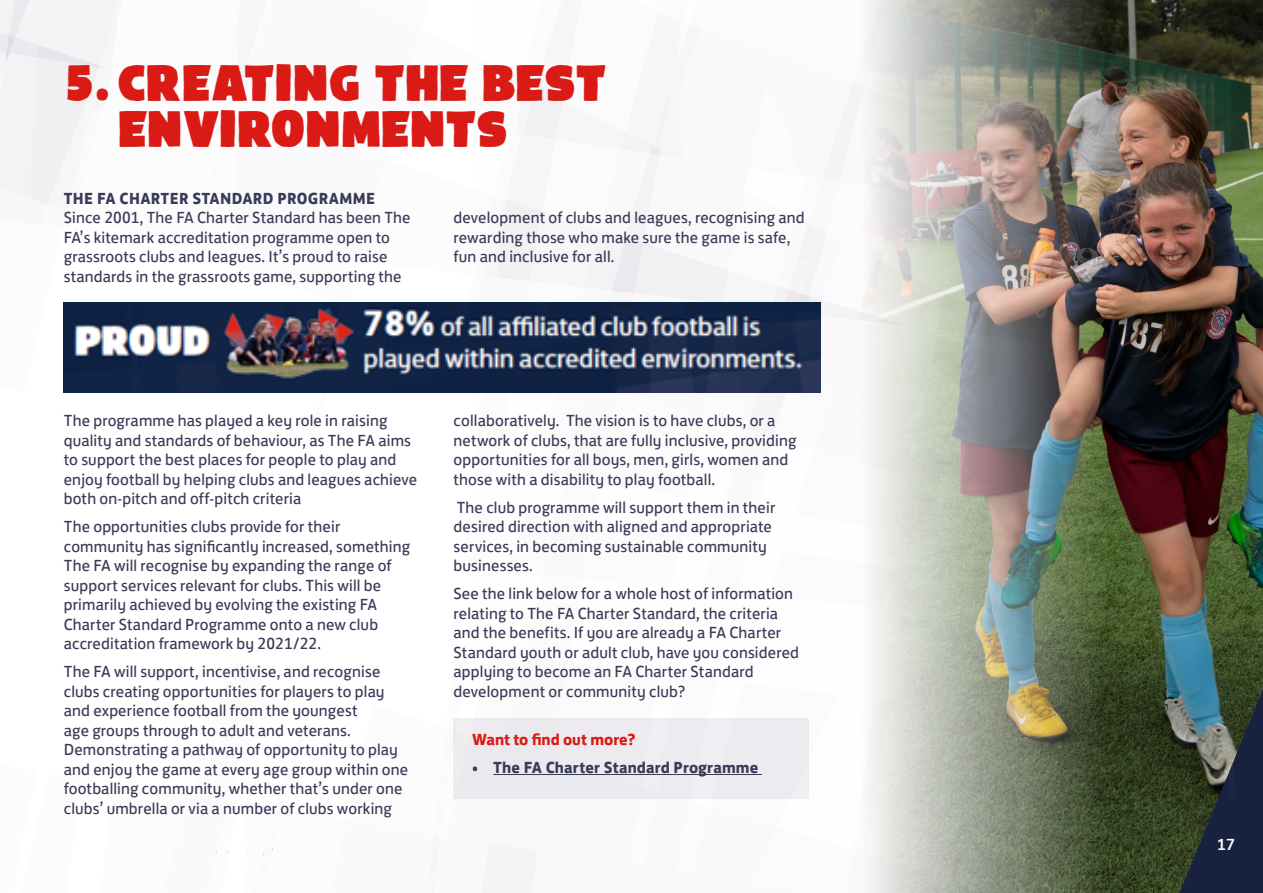
<style>
.page{position:relative;width:1263px;height:893px;background:#fff}
.page>*{position:absolute;margin:0;border:0;box-sizing:border-box;transform-origin:0 0}
.t1{font:45px/46.5px "FA Brush";color:#da1a15}
.t2{font:16.5px/19.5px "FS Jack";letter-spacing:.01em;color:#393c58}
.t3{font:700 16.5px "FS Jack";letter-spacing:.01em;color:#393c58}
.t4{font:700 16.5px "FS Jack";color:#da1a15}
.t5{font:500 16.5px "FS Jack";color:#fff}
.s1{font-weight:400}
</style>
<div class="page">
<img style="left:0;top:0;width:1263px;height:893px">
<h1 class="t1" style="left:119px;top:63px;width:489px;text-indent:-56px">5. CREATING THE BEST<br>ENVIRONMENTS</h1>
<p class="t3" style="left:64px;top:184px;width:313px">THE FA CHARTER STANDARD PROGRAMME</p>
<p class="t2" style="left:64px;top:206px;width:348px">Since 2001, The FA Charter Standard has been The FA’s kitemark accreditation programme open to grassroots clubs and leagues. It’s proud to raise standards in the grassroots game, supporting the</p>
<p class="t2" style="left:454px;top:207px;width:353px">development of clubs and leagues, recognising and rewarding those who make sure the game is safe, fun and inclusive for all.</p>
<p class="t2" style="left:64px;top:409px;width:355px">The programme has played a key role in raising quality and standards of behaviour, as The FA aims to support the best places for people to play and enjoy football by helping clubs and leagues achieve both on-pitch and off-pitch criteria</p>
<p class="t2" style="left:64px;top:515px;width:348px">The opportunities clubs provide for their community has significantly increased, something The FA will recognise by expanding the range of support services relevant for clubs. This will be primarily achieved by evolving the existing FA Charter Standard Programme onto a new club accreditation framework by 2021/22.</p>
<p class="t2" style="left:64px;top:660px;width:346px">The FA will support, incentivise, and recognise clubs creating opportunities for players to play and experience football from the youngest<br>age groups through to adult and veterans.<br>Demonstrating a pathway of opportunity to play and enjoy the game at every age group within one footballing community, whether that’s under one clubs’ umbrella or via a number of clubs working</p>
<p class="t2" style="left:454px;top:409px;width:344px">collaboratively. The vision is to have clubs, or a network of clubs, that are fully inclusive, providing opportunities for all boys, men, girls, women and those with a disability to play football.</p>
<p class="t2" style="left:454px;top:496px;width:323px">The club programme will support them in their desired direction with aligned and appropriate services, in becoming sustainable community businesses.</p>
<p class="t2" style="left:454px;top:582px;width:347px">See the link below for a whole host of information relating to The FA Charter Standard, the criteria and the benefits. If you are already a FA Charter Standard youth or adult club, have you considered applying to become an FA Charter Standard development or community club?</p>
<p class="t4" style="left:472px;top:725px;width:165px">Want to find out more?</p>
<p class="t3" style="left:472px;top:753px;width:288px"><span class="s1">•</span> The FA Charter Standard Programme</p>
<p class="t5" style="left:1217px;top:831px;width:19px">17</p>
</div>
